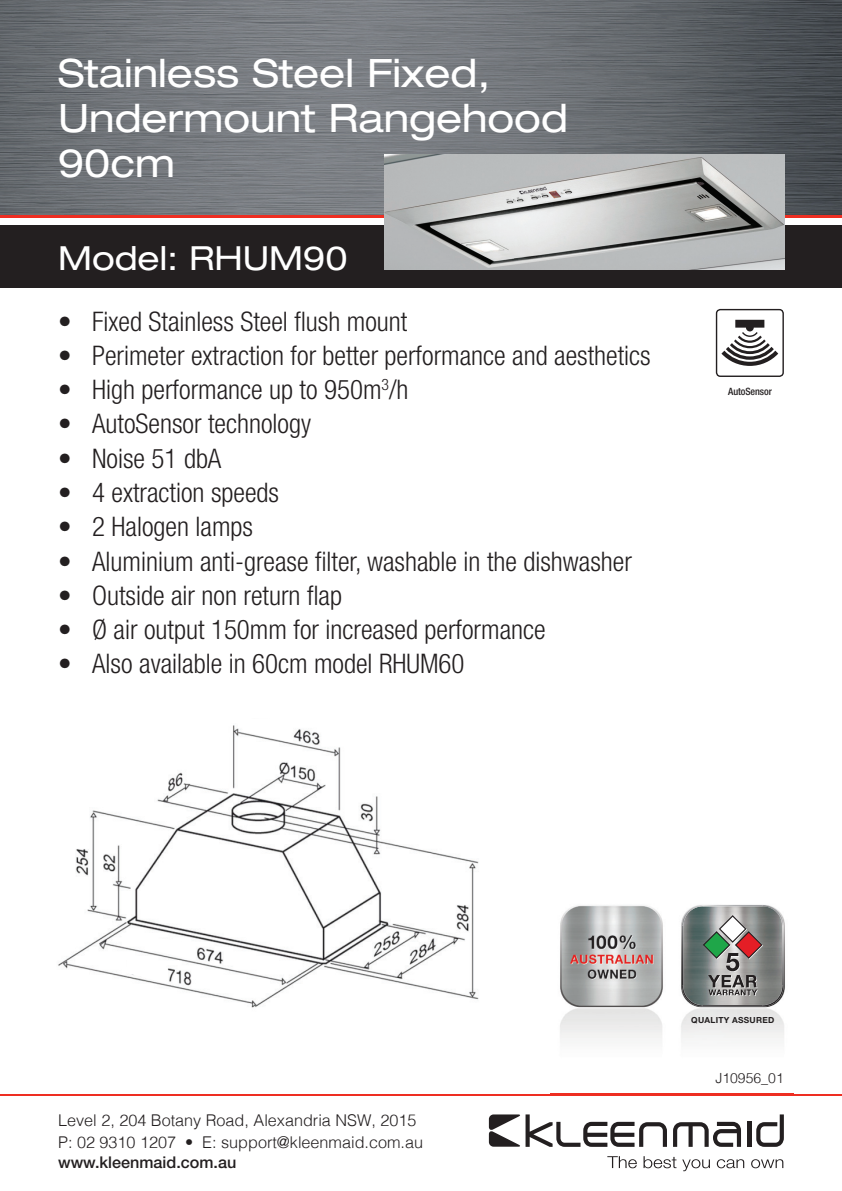
<style>
.page{position:relative;width:842px;height:1191px;background:#fff}
.page>*{position:absolute;margin:0;border:0;box-sizing:border-box;transform-origin:0 0}
.t1{font:expanded 39.2px/44.8px "Helvetica Neue";color:#fff}
.t2{font:expanded 33.2px "Helvetica Neue";color:#fff}
.t3{font:300 condensed 27px "Helvetica Neue";color:#231f20}
.t4{font:300 16.2px/22px "Helvetica";color:#231f20}
.t5{font:500 16.2px "Helvetica Neue";color:#231f20}
.t6{font:300 14px "Helvetica";color:#231f20}
.t7{font:500 condensed 10px "Helvetica Neue";letter-spacing:-.01em;color:#231f20}
.t8{font:700 8.4px "Helvetica Neue";letter-spacing:.03em;color:#231f20}
</style>
<div class="page">
<hr style="left:0;top:1093px;width:842px;height:2px;background:#ee2e22">
<div style="left:0;top:225px;width:842px;height:63px;background:#231f20"></div>
<svg style="left:673px;top:1121px;width:68px;height:25px"></svg>
<hr style="left:747px;top:1121px;width:4px;height:25px;background:#231f20">
<svg style="left:756px;top:1114px;width:28px;height:32px"></svg>
<svg style="left:489px;top:1114px;width:178px;height:32px"></svg>
<svg style="left:607px;top:1156px;width:30px;height:12px"></svg>
<svg style="left:643px;top:1156px;width:33px;height:12px"></svg>
<svg style="left:682px;top:1159px;width:28px;height:12px"></svg>
<svg style="left:717px;top:1159px;width:27px;height:9px"></svg>
<svg style="left:751px;top:1159px;width:32px;height:9px"></svg>
<img style="left:0;top:0;width:842px;height:215px">
<hr style="left:0;top:215px;width:842px;height:2px;background:#ee2e22">
<img style="left:550px;top:904px;width:244px;height:192px">
<img style="left:550px;top:1093px;width:244px;height:2px">
<svg style="left:703px;top:915px;width:60px;height:81px;background:#93908a"></svg>
<img style="left:703px;top:905px;width:60px;height:1px">
<img style="left:682px;top:905px;width:21px;height:21px">
<img style="left:763px;top:905px;width:21px;height:21px">
<img style="left:682px;top:925px;width:1px;height:60px">
<img style="left:782px;top:925px;width:2px;height:60px">
<img style="left:682px;top:985px;width:21px;height:21px">
<img style="left:763px;top:985px;width:21px;height:21px">
<img style="left:702px;top:1005px;width:61px;height:1px">
<img style="left:58px;top:725px;width:421px;height:283px">
<svg style="left:249px;top:725px;width:45px;height:17px"></svg>
<svg style="left:125px;top:937px;width:71px;height:46px"></svg>
<img style="left:385px;top:155px;width:399px;height:114px">
<svg style="left:718px;top:311px;width:64px;height:64px"></svg>
<div style="left:716px;top:309px;width:68px;height:68px;border:1px solid #231f20;border-radius:4px"></div>
<h1 class="t1" style="left:58px;top:50px;width:511px">Stainless Steel Fixed,<br>Undermount Rangehood<br>90cm</h1>
<p class="t2" style="left:58px;top:238px;width:291px">Model: RHUM90</p>
<p class="t3" style="left:58px;top:305px;width:351px">• Fixed Stainless Steel flush mount</p>
<p class="t3" style="left:58px;top:340px;width:594px">• Perimeter extraction for better performance and aesthetics</p>
<p class="t3" style="left:58px;top:374px;width:352px">• High performance up to 950m<sup>3</sup>/h</p>
<p class="t3" style="left:58px;top:408px;width:254px">• AutoSensor technology</p>
<p class="t3" style="left:58px;top:442px;width:165px">• Noise 51 dbA</p>
<p class="t3" style="left:58px;top:477px;width:222px">• 4 extraction speeds</p>
<p class="t3" style="left:58px;top:511px;width:196px">• 2 Halogen lamps</p>
<p class="t3" style="left:58px;top:545px;width:575px">• Aluminium anti-grease filter, washable in the dishwasher</p>
<p class="t3" style="left:58px;top:580px;width:285px">• Outside air non return flap</p>
<p class="t3" style="left:58px;top:614px;width:489px">• Ø air output 150mm for increased performance</p>
<p class="t3" style="left:58px;top:648px;width:408px">• Also available in 60cm model RHUM60</p>
<p class="t7" style="left:728px;top:385px;width:45px">AutoSensor</p>
<p class="t4" style="left:58px;top:1108px;width:367px">Level 2, 204 Botany Road, Alexandria NSW, 2015<br>P: 02 9310 1207 • E: support@kleenmaid.com.au</p>
<p class="t5" style="left:58px;top:1152px;width:180px">www.kleenmaid.com.au</p>
<p class="t8" style="left:691px;top:1014px;width:84px">QUALITY ASSURED</p>
<p class="t6" style="left:715px;top:1066px;width:70px">J10956_01</p>
</div>
